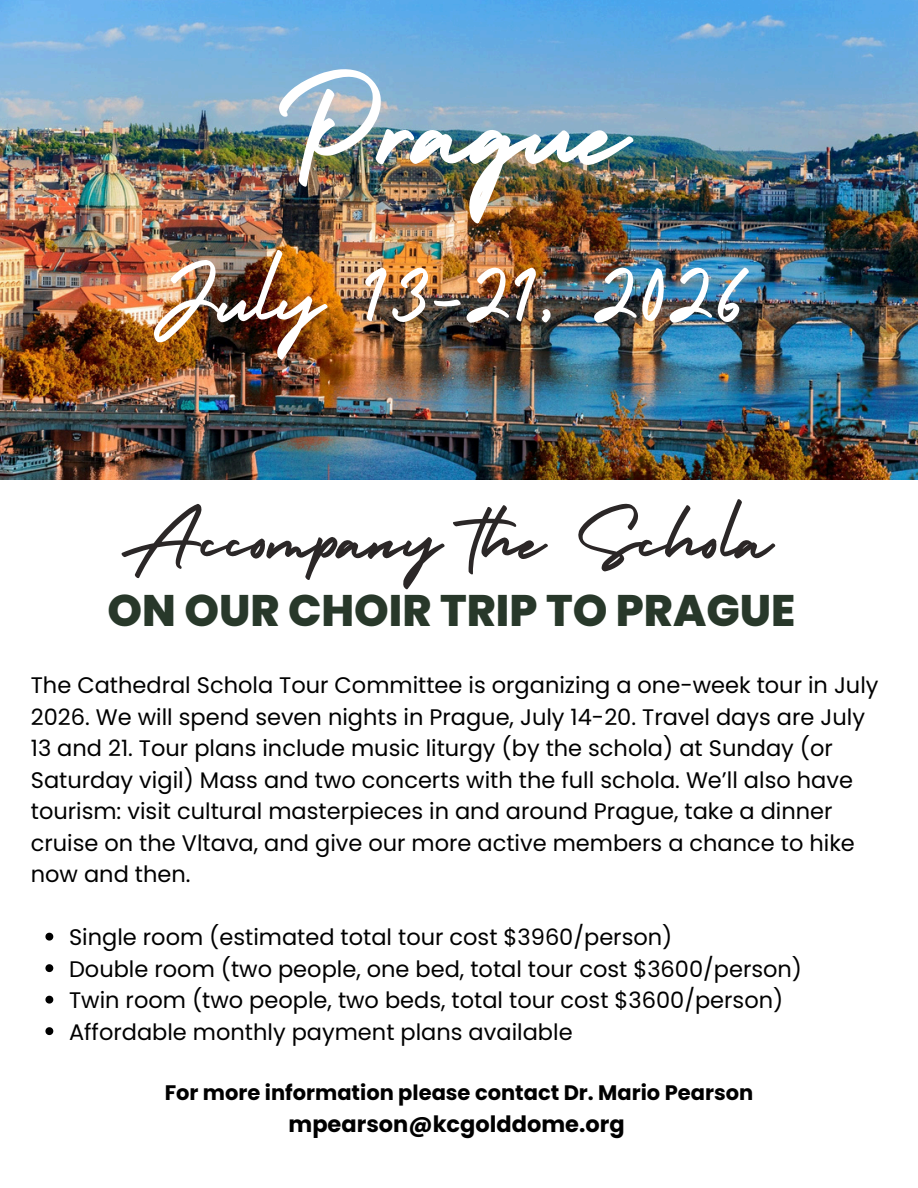
<style>
.page{position:relative;width:918px;height:1188px;background:#fff}
.page>*{position:absolute;margin:0;border:0;box-sizing:border-box;transform-origin:0 0}
.t1{font:152.55px "Holiday";color:#fff}
.t2{font:100.05px "Holiday";color:#fff}
.t3{font:82.2px "Holiday";color:#2b2727}
.t4{font:800 44.1px "Poppins";color:#28382a}
.t5{font:22.5px/31.5px "Poppins";color:#000}
.t6{font:700 22.5px "Poppins";color:#000}
.t7{font:700 21px "Poppins";color:#000}
</style>
<div class="page">
<img style="left:0;top:0;width:918px;height:479px">
<svg style="left:45px;top:933px;width:8px;height:8px"></svg>
<svg style="left:45px;top:964px;width:8px;height:8px"></svg>
<svg style="left:45px;top:996px;width:8px;height:8px"></svg>
<svg style="left:45px;top:1027px;width:8px;height:8px"></svg>
<h2 class="t1" style="left:275px;top:11px;width:355px">Prague</h2>
<h2 class="t2" style="left:151px;top:222px;width:602px">July 13-21, 2026</h2>
<h1 class="t3" style="left:119px;top:476px;width:655px">Accompany the Schola</h1>
<p class="t4" style="left:107px;top:579px;width:689px">ON OUR CHOIR TRIP TO PRAGUE</p>
<h3 class="t5" style="left:31px;top:669px;width:849px">The Cathedral Schola Tour Committee is organizing a one-week tour in July 2026. We will spend seven nights in Prague, July 14-20. Travel days are July 13 and 21. Tour plans include music liturgy (by the schola) at Sunday (or Saturday vigil) Mass and two concerts with the full schola. We’ll also have tourism: visit cultural masterpieces in and around Prague, take a dinner cruise on the Vltava, and give our more active members a chance to hike now and then.</h3>
<p class="t5" style="left:69px;top:921px;width:605px">Single room (estimated total tour cost $3960/person)</p>
<p class="t5" style="left:69px;top:953px;width:735px">Double room (two people, one bed, total tour cost $3600/person)</p>
<p class="t5" style="left:69px;top:984px;width:716px">Twin room (two people, two beds, total tour cost $3600/person)</p>
<p class="t5" style="left:69px;top:1016px;width:505px">Affordable monthly payment plans available</p>
<p class="t7" style="left:165px;top:1078px;width:590px">For more information please contact Dr. Mario Pearson</p>
<p class="t6" style="left:289px;top:1108px;width:338px">mpearson@kcgolddome.org</p>
</div>
